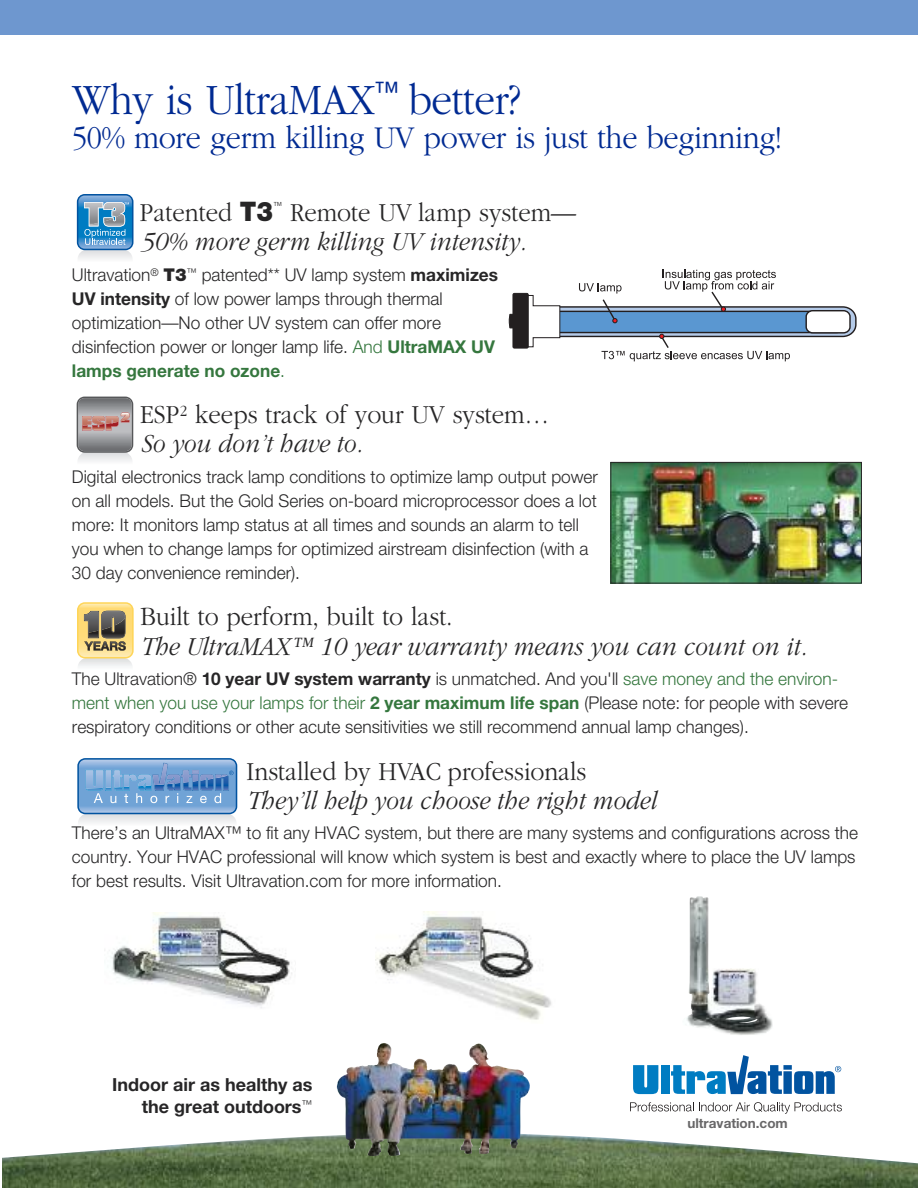
<style>
.page{position:relative;width:918px;height:1188px;background:#fff}
.page>*{position:absolute;margin:0;border:0;box-sizing:border-box;transform-origin:0 0}
.t1{font:300 45px "Garamond";letter-spacing:-.01em;color:#002a92;scale:.92 1}
.t2{font:300 33px "Garamond";letter-spacing:-.01em;color:#002a92;scale:.92 1}
.t3{font:300 27px/29.2px "Garamond";color:#272627;scale:.92 1}
.t4{font:italic 300 27px "Garamond";color:#272627;scale:.92 1}
.t5{font:700 18px/21.6px "Helvetica ISVT";color:#272627;text-align:right}
.t6{font:300 17.7px/24px "Helvetica ISVT";color:#272627}
.t7{font:700 13.5px "Helvetica ISVT";color:#686768}
.t8{font:300 9.9px "Helvetica ISVT";color:#272627;scale:.92 1}
.s1{font-family:"Helvetica ISVT";font-weight:900}
.s2{font-weight:900}
.s3{font-weight:700}
.s4{color:#35773e}
.s5{font-weight:700;color:#35773e}
.s6{font-style:italic}
</style>
<div class="page">
<div style="left:0;top:0;width:918px;height:35px;background:#6e97cf"></div>
<div style="left:805px;top:310px;width:46px;height:24px;border:1px solid #231f20;border-radius:6px"></div>
<svg style="left:509px;top:270px;width:341px;height:91px"></svg>
<img style="left:612px;top:464px;width:248px;height:117px">
<div style="left:610px;top:462px;width:252px;height:121px;border:1px solid #272627"></div>
<svg style="left:76px;top:396px;width:58px;height:51px"></svg>
<svg style="left:77px;top:397px;width:56px;height:64px;background:#a59b9c"></svg>
<svg style="left:77px;top:758px;width:160px;height:65px;background:#84acd6"></svg>
<img style="left:111px;top:913px;width:181px;height:95px">
<img style="left:376px;top:912px;width:176px;height:108px">
<img style="left:686px;top:896px;width:87px;height:139px">
<svg style="left:630px;top:1102px;width:212px;height:12px"></svg>
<svg style="left:633px;top:1065px;width:25px;height:29px"></svg>
<div style="left:661px;top:1065px;width:8px;height:29px;background:#007cc2"></div>
<svg style="left:671px;top:1055px;width:170px;height:39px"></svg>
<img style="left:2px;top:1132px;width:916px;height:56px">
<img style="left:337px;top:1043px;width:144px;height:41px">
<svg style="left:77px;top:194px;width:56px;height:65px;background:#6da4cb"></svg>
<svg style="left:77px;top:602px;width:57px;height:64px;background:#d9c488"></svg>
<img style="left:84px;top:611px;width:15px;height:22px">
<img style="left:101px;top:611px;width:24px;height:19px">
<h1 class="t1" style="left:72px;top:72px;width:490px">Why is UltraMAX<sup>™</sup> better?</h1>
<h2 class="t2" style="left:72px;top:118px;width:773px">50% more germ killing UV power is just the beginning!</h2>
<h3 class="t3" style="left:140px;top:197px;width:146px">Patented <span class="s1">T3</span></h3>
<p class="t8" style="left:273px;top:202px;width:11px">™</p>
<h3 class="t3" style="left:290px;top:197px;width:312px">Remote UV lamp system—</h3>
<h3 class="t4" style="left:140px;top:225px;width:421px">50% more germ killing UV intensity.</h3>
<p class="t6" style="left:72px;top:264px;width:428px">Ultravation<sup>®</sup> <span class="s2">T3</span><sup>™</sup> patented** UV lamp system <span class="s3">maximizes UV intensity</span> of low power lamps through thermal optimization—No other UV system can offer more disinfection power or longer lamp life. <span class="s4">And</span> <span class="s5">UltraMAX UV lamps generate no ozone</span><span class="s4">.</span></p>
<h3 class="t3" style="left:140px;top:399px;width:447px">ESP<sup>2</sup> keeps track of your UV system…<br><span class="s6">So you don’t have to.</span></h3>
<p class="t6" style="left:72px;top:466px;width:528px">Digital electronics track lamp conditions to optimize lamp output power on all models. But the Gold Series on-board microprocessor does a lot more: It monitors lamp status at all times and sounds an alarm to tell you when to change lamps for optimized airstream disinfection (with a 30 day convenience reminder).</p>
<h3 class="t3" style="left:140px;top:601px;width:341px">Built to perform, built to last.</h3>
<h3 class="t4" style="left:140px;top:630px;width:725px">The UltraMAX™ 10 year warranty means you can count on it.</h3>
<p class="t6" style="left:72px;top:668px;width:778px">The Ultravation® <span class="s3">10 year UV system warranty</span> is unmatched. And you'll <span class="s4">save money and the environ&shy;ment when you use your lamps for their</span> <span class="s5">2 year maximum life span</span> (Please note: for people with severe respiratory conditions or other acute sensitivities we still recommend annual lamp changes).</p>
<h3 class="t3" style="left:247px;top:756px;width:371px">Installed by HVAC professionals</h3>
<h3 class="t4" style="left:247px;top:784px;width:447px">They’ll help you choose the right model</h3>
<p class="t6" style="left:72px;top:823px;width:788px">There’s an UltraMAX™ to fit any HVAC system, but there are many systems and configurations across the country. Your HVAC professional will know which system is best and exactly where to place the UV lamps for best results. Visit Ultravation.com for more information.</p>
<p class="t5" style="left:112px;top:1076px;width:202px">Indoor air as healthy as the great outdoors<sup>™</sup></p>
<p class="t7" style="left:687px;top:1118px;width:102px">ultravation.com</p>
</div>
